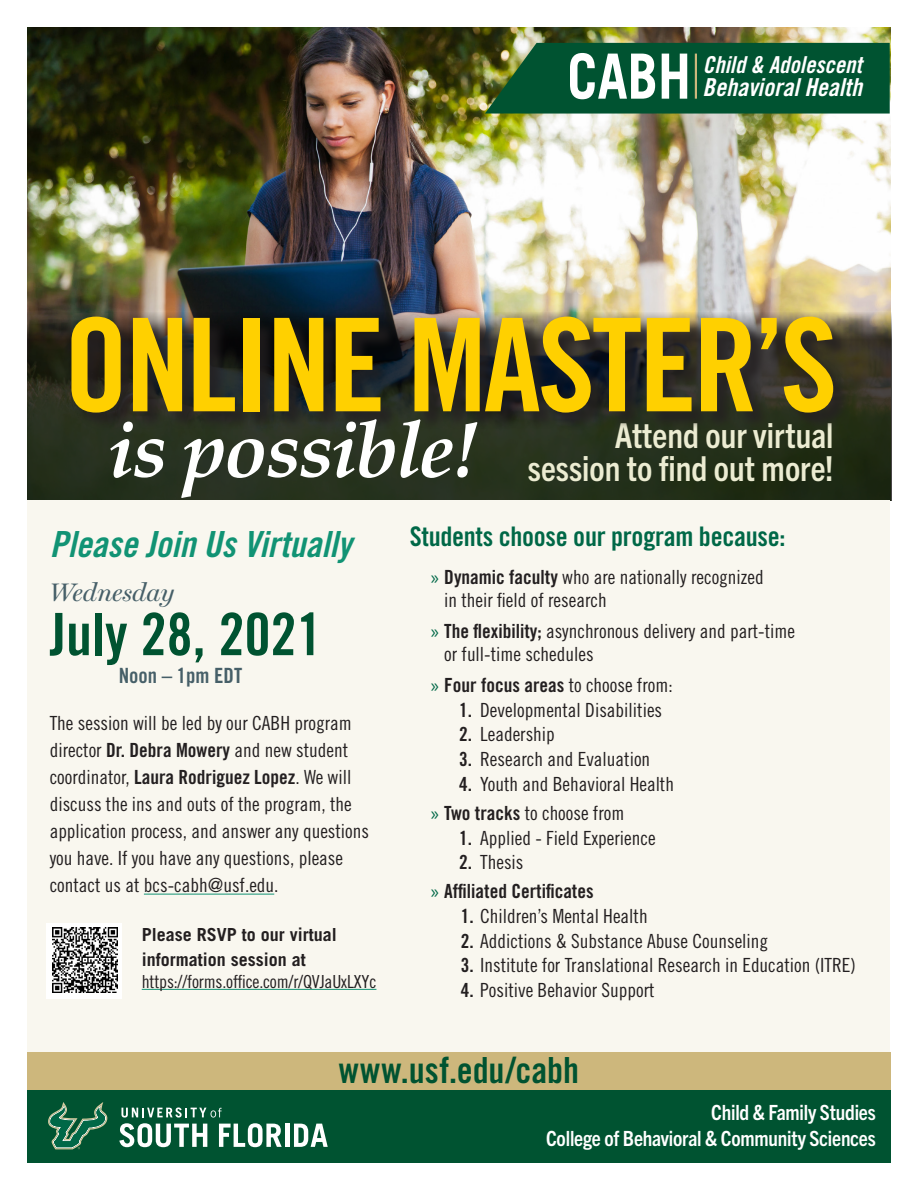
<style>
.page{position:relative;width:918px;height:1188px;background:#fff}
.page>*{position:absolute;margin:0;border:0;box-sizing:border-box;transform-origin:0 0}
.t1{font:129.45px "Trade Gothic LT Std Bd Cn 20";letter-spacing:-.025em;color:#ffd000}
.t2{font:italic 700 79.2px "Palatino";letter-spacing:-.03em;color:#fff}
.t3{font:58.5px "Trade Gothic LT Std Bd Cn 20";color:#005331}
.t4{font:36px "Trade Gothic LT Std Bd Cn 20 Obl";color:#119374}
.t5{font:36px "Trade Gothic LT Std Bd Cn 20";color:#005331}
.t6{font:700 condensed 34.5px/33px "Trade Gothic Next LT Pro";color:#ececd2;text-align:right}
.t7{font:27px "Trade Gothic LT Std Bd Cn 20";letter-spacing:-.01em;color:#006847}
.t8{font:italic 25.5px "Miller Display";color:#465f68}
.t9{font:24.75px "Trade Gothic LT Std Bd Cn 20 Obl";color:#fff}
.t10{font:23.25px "Trade Gothic LT Std Bd Cn 20 Obl";color:#fff}
.t11{font:700 condensed 21px/25.5px "Trade Gothic Next LT Pro";letter-spacing:-.01em;color:#fff;text-align:right}
.t12{font:21px "Trade Gothic LT Std Bd Cn 20";color:#465f68}
.t13{font:19.5px/27px "Trade Gothic LT Std Cn 18";color:#231f20}
.t14{font:19.5px "Trade Gothic LT Std Bd Cn 20";color:#231f20}
.t15{font:700 18px/25.2px "Trade Gothic LT Std";color:#231f20}
.t16{font:18px "Trade Gothic LT Std Cn 18";letter-spacing:-.01em;color:#231f20}
.s1{font-family:"Myriad Pro";color:#006847}
.s2{font-family:"Trade Gothic LT Std Bd Cn 20"}
.s3{font-family:"Trade Gothic LT Std Cn 18"}
</style>
<div class="page">
<img style="left:28px;top:27px;width:862px;height:284px">
<svg style="left:27px;top:311px;width:865px;height:190px;background:#313926"></svg>
<div style="left:27px;top:501px;width:863px;height:551px;background:#f9f7ef"></div>
<div style="left:27px;top:1052px;width:864px;height:111px;background:#cdb77c"></div>
<div style="left:27px;top:1090px;width:864px;height:73px;background:#005331"></div>
<svg style="left:48px;top:1102px;width:59px;height:47px"></svg>
<svg style="left:119px;top:1107px;width:163px;height:40px"></svg>
<hr style="left:285px;top:1124px;width:4px;height:23px;background:#fff">
<svg style="left:294px;top:1124px;width:34px;height:23px"></svg>
<svg style="left:485px;top:43px;width:405px;height:71px;background:#236847"></svg>
<div style="left:74px;top:319px;width:778px;height:112px;background:#231f20;opacity:.75"></div>
<hr style="left:144px;top:894px;width:130px;height:1px;background:#119374">
<hr style="left:142px;top:989px;width:234px;height:1px;background:#119374">
<div style="left:46px;top:923px;width:76px;height:75px;background:#fff"></div>
<img style="left:52px;top:928px;width:65px;height:65px">
<p class="t10" style="left:703px;top:50px;width:161px">Child &amp; Adolescent</p>
<p class="t9" style="left:703px;top:72px;width:161px">Behavioral Health</p>
<h1 class="t1" style="left:64px;top:287px;width:775px">ONLINE MASTER’S</h1>
<h2 class="t2" style="left:108px;top:384px;width:372px">is possible!</h2>
<h3 class="t7" style="left:410px;top:520px;width:377px">Students choose our program because:</h3>
<p class="t13" style="left:444px;top:566px;width:321px;line-height:22.5px;text-indent:-13px"><span class="s1">»</span> <span class="s2">Dynamic faculty</span> who are nationally recognized in their field of research</p>
<p class="t13" style="left:444px;top:620px;width:352px;line-height:22.5px;text-indent:-13px"><span class="s1">»</span> <span class="s2">The flexibility;</span> asynchronous delivery and part-time or full-time schedules</p>
<p class="t14" style="left:431px;top:673px;width:243px"><span class="s1">»</span> Four focus areas <span class="s3">to choose from:</span></p>
<p class="t13" style="left:459px;top:696px;width:204px"><span class="s2">1.</span> Developmental Disabilities</p>
<p class="t13" style="left:459px;top:721px;width:97px"><span class="s2">2.</span> Leadership</p>
<p class="t13" style="left:459px;top:745px;width:193px"><span class="s2">3.</span> Research and Evaluation</p>
<p class="t13" style="left:431px;top:769px;width:245px;line-height:29.2px;text-indent:28px"><span class="s2">4.</span> Youth and Behavioral Health <span class="s1">»</span> <span class="s2">Two tracks</span> to choose from</p>
<p class="t13" style="left:459px;top:824px;width:198px"><span class="s2">1.</span> Applied - Field Experience</p>
<p class="t13" style="left:459px;top:849px;width:66px"><span class="s2">2.</span> Thesis</p>
<p class="t14" style="left:431px;top:880px;width:164px"><span class="s1">»</span> Affiliated Certificates</p>
<p class="t13" style="left:461px;top:903px;width:188px"><span class="s2">1.</span> Children’s Mental Health</p>
<p class="t13" style="left:461px;top:927px;width:309px"><span class="s2">2.</span> Addictions &amp; Substance Abuse Counseling</p>
<p class="t13" style="left:461px;top:952px;width:397px"><span class="s2">3.</span> Institute for Translational Research in Education (ITRE)</p>
<p class="t13" style="left:461px;top:977px;width:195px"><span class="s2">4.</span> Positive Behavior Support</p>
<h3 class="t6" style="left:528px;top:417px;width:307px">Attend our virtual session to find out more!</h3>
<h3 class="t4" style="left:50px;top:523px;width:303px">Please Join Us Virtually</h3>
<h3 class="t8" style="left:50px;top:578px;width:126px">Wednesday</h3>
<h3 class="t3" style="left:50px;top:599px;width:274px">July 28, 2021</h3>
<p class="t12" style="left:119px;top:663px;width:125px">Noon – 1pm EDT</p>
<p class="t13" style="left:50px;top:710px;width:321px">The session will be led by our CABH program director <span class="s2">Dr. Debra Mowery</span> and new student coordinator, <span class="s2">Laura Rodriguez Lopez</span>. We will discuss the ins and outs of the program, the application process, and answer any questions you have. If you have any questions, please contact us at bcs-cabh@usf.edu.</p>
<p class="t15" style="left:142px;top:921px;width:197px">Please RSVP to our virtual information session at</p>
<p class="t16" style="left:142px;top:970px;width:236px">https://forms.office.com/r/QVJaUxLXYc</p>
<h3 class="t5" style="left:339px;top:1048px;width:242px">www.usf.edu/cabh</h3>
<p class="t11" style="left:546px;top:1099px;width:331px">Child &amp; Family Studies<br>College of Behavioral &amp; Community Sciences</p>
</div>
